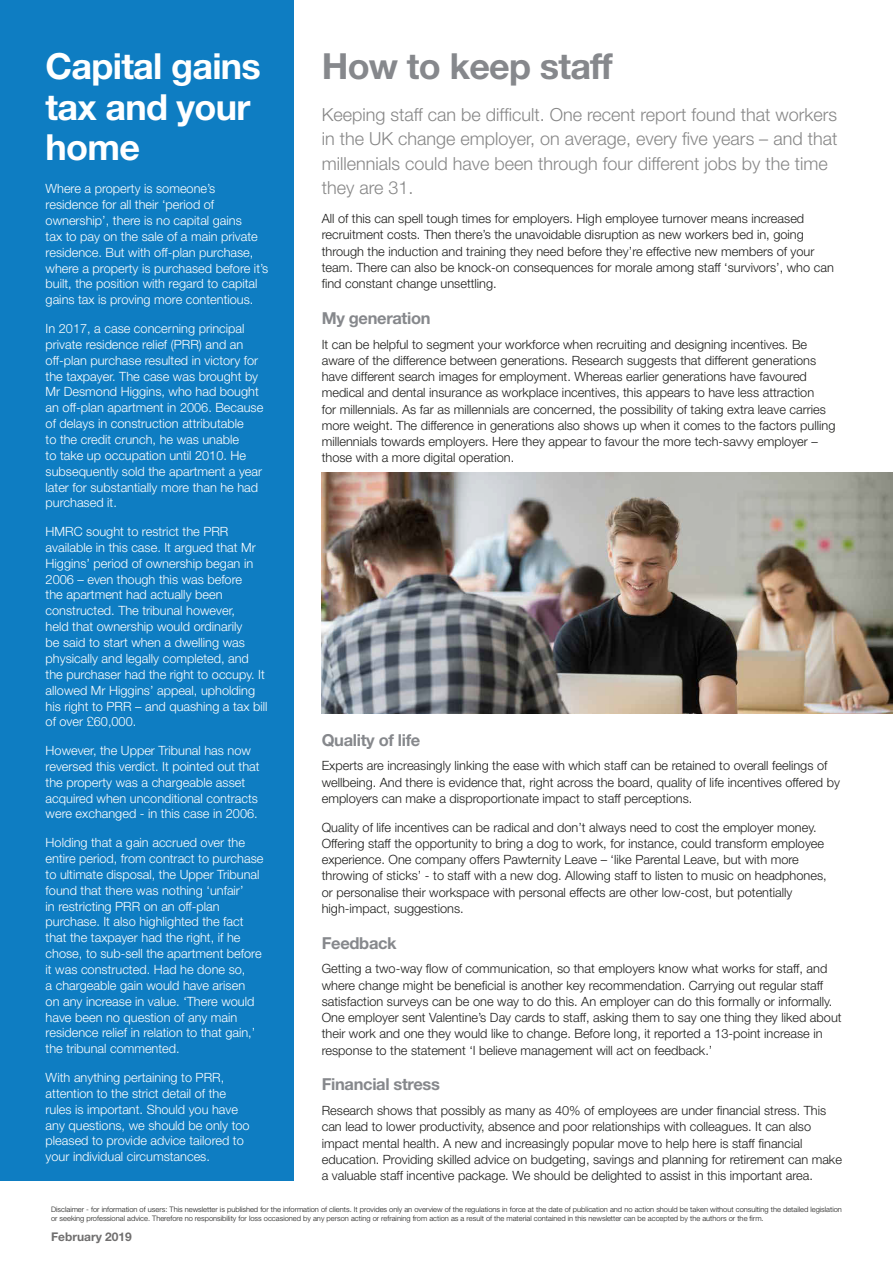
<style>
.page{position:relative;width:893px;height:1263px;background:#fff}
.page>*{position:absolute;margin:0;border:0;box-sizing:border-box;transform-origin:0 0}
.t1{font:700 36px/40.7px "Helvetica Neue";letter-spacing:-.02em;color:#fff}
.t2{font:700 36px "Helvetica Neue";letter-spacing:-.02em;color:#86888c}
.t3{font:300 18px/24.5px "Helvetica Neue";color:#878787}
.t4{font:700 16.5px "Helvetica Neue";letter-spacing:-.02em;color:#86888c}
.t5{font:300 12.75px/16.2px "Helvetica Neue";color:#1d1d1b}
.t6{font:300 12.75px/15.9px "Helvetica Neue";color:#fff}
.t7{font:700 12px "Helvetica Neue";color:#706f6f}
.t8{font:300 7.5px/9px "Helvetica Neue";color:#1d1d1b}
</style>
<div class="page">
<div style="left:0;top:0;width:293px;height:1180px;background:#0e7dc2"></div>
<img style="left:322px;top:473px;width:571px;height:240px">
<h1 class="t1" style="left:46px;top:45px;width:217px">Capital gains tax and your home</h1>
<p class="t6" style="left:46px;top:180px;width:224px">Where a property is someone’s residence for all their ‘period of ownership’, there is no capital gains<br>tax to pay on the sale of a main private residence. But with off-plan purchase, where a property is purchased before it’s built, the position with regard to capital gains tax is proving more contentious.</p>
<p class="t6" style="left:46px;top:320px;width:219px">In 2017, a case concerning principal private residence relief (PRR) and an off-plan purchase resulted in victory for the taxpayer. The case was brought by Mr Desmond Higgins, who had bought an off-plan apartment in 2006. Because of delays in construction attributable<br>to the credit crunch, he was unable<br>to take up occupation until 2010. He subsequently sold the apartment a year later for substantially more than he had purchased it.</p>
<p class="t6" style="left:46px;top:523px;width:223px">HMRC sought to restrict the PRR available in this case. It argued that Mr Higgins’ period of ownership began in 2006 – even though this was before<br>the apartment had actually been constructed. The tribunal however,<br>held that ownership would ordinarily<br>be said to start when a dwelling was physically and legally completed, and the purchaser had the right to occupy. It allowed Mr Higgins’ appeal, upholding his right to PRR – and quashing a tax bill of over £60,000.</p>
<p class="t6" style="left:46px;top:742px;width:215px">However, the Upper Tribunal has now reversed this verdict. It pointed out that the property was a chargeable asset acquired when unconditional contracts were exchanged - in this case in 2006.</p>
<p class="t6" style="left:46px;top:834px;width:219px">Holding that a gain accrued over the entire period, from contract to purchase to ultimate disposal, the Upper Tribunal found that there was nothing ‘unfair’<br>in restricting PRR on an off-plan purchase. It also highlighted the fact that the taxpayer had the right, if he chose, to sub-sell the apartment before it was constructed. Had he done so,<br>a chargeable gain would have arisen<br>on any increase in value. ‘There would have been no question of any main residence relief in relation to that gain,’ the tribunal commented.</p>
<p class="t6" style="left:46px;top:1069px;width:206px">With anything pertaining to PRR, attention to the strict detail of the rules is important. Should you have any questions, we should be only too pleased to provide advice tailored to your individual circumstances.</p>
<h1 class="t2" style="left:322px;top:44px;width:293px">How to keep staff</h1>
<h2 class="t3" style="left:322px;top:102px;width:517px">Keeping staff can be difficult. One recent report found that workers in the UK change employer, on average, every five years – and that millennials could have been through four different jobs by the time they are 31.</h2>
<p class="t5" style="left:322px;top:210px;width:514px">All of this can spell tough times for employers. High employee turnover means increased recruitment costs. Then there’s the unavoidable disruption as new workers bed in, going through the induction and training they need before they’re effective new members of your team. There can also be knock-on consequences for morale among staff ‘survivors’, who can find constant change unsettling.</p>
<p class="t4" style="left:322px;top:308px;width:110px">My generation</p>
<p class="t5" style="left:322px;top:336px;width:515px">It can be helpful to segment your workforce when recruiting and designing incentives. Be aware of the difference between generations. Research suggests that different generations have different search images for employment. Whereas earlier generations have favoured medical and dental insurance as workplace incentives, this appears to have less attraction<br>for millennials. As far as millennials are concerned, the possibility of taking extra leave carries more weight. The difference in generations also shows up when it comes to the factors pulling millennials towards employers. Here they appear to favour the more tech-savvy employer – those with a more digital operation.</p>
<p class="t4" style="left:322px;top:729px;width:100px">Quality of life</p>
<p class="t5" style="left:322px;top:757px;width:520px">Experts are increasingly linking the ease with which staff can be retained to overall feelings of wellbeing. And there is evidence that, right across the board, quality of life incentives offered by employers can make a disproportionate impact to staff perceptions.</p>
<p class="t5" style="left:322px;top:819px;width:506px">Quality of life incentives can be radical and don’t always need to cost the employer money.<br>Offering staff the opportunity to bring a dog to work, for instance, could transform employee experience. One company offers Pawternity Leave – ‘like Parental Leave, but with more throwing of sticks’ - to staff with a new dog. Allowing staff to listen to music on headphones, or personalise their workspace with personal effects are other low-cost, but potentially high-impact, suggestions.</p>
<p class="t4" style="left:322px;top:932px;width:76px">Feedback</p>
<p class="t5" style="left:322px;top:960px;width:521px">Getting a two-way flow of communication, so that employers know what works for staff, and where change might be beneficial is another key recommendation. Carrying out regular staff satisfaction surveys can be one way to do this. An employer can do this formally or informally.<br>One employer sent Valentine’s Day cards to staff, asking them to say one thing they liked about their work and one they would like to change. Before long, it reported a 13-point increase in response to the statement ‘I believe management will act on feedback.’</p>
<p class="t4" style="left:322px;top:1074px;width:120px">Financial stress</p>
<p class="t5" style="left:322px;top:1102px;width:522px">Research shows that possibly as many as 40% of employees are under financial stress. This can lead to lower productivity, absence and poor relationships with colleagues. It can also impact mental health. A new and increasingly popular move to help here is staff financial education. Providing skilled advice on budgeting, savings and planning for retirement can make a valuable staff incentive package. We should be delighted to assist in this important area.</p>
<p class="t8" style="left:51px;top:1204px;width:792px">Disclaimer - for information of users: This newsletter is published for the information of clients. It provides only an overview of the regulations in force at the date of publication and no action should be taken without consulting the detailed legislation or seeking professional advice. Therefore no responsibility for loss occasioned by any person acting or refraining from action as a result of the material contained in this newsletter can be accepted by the authors or the firm.</p>
<p class="t7" style="left:51px;top:1229px;width:82px">February 2019</p>
</div>
